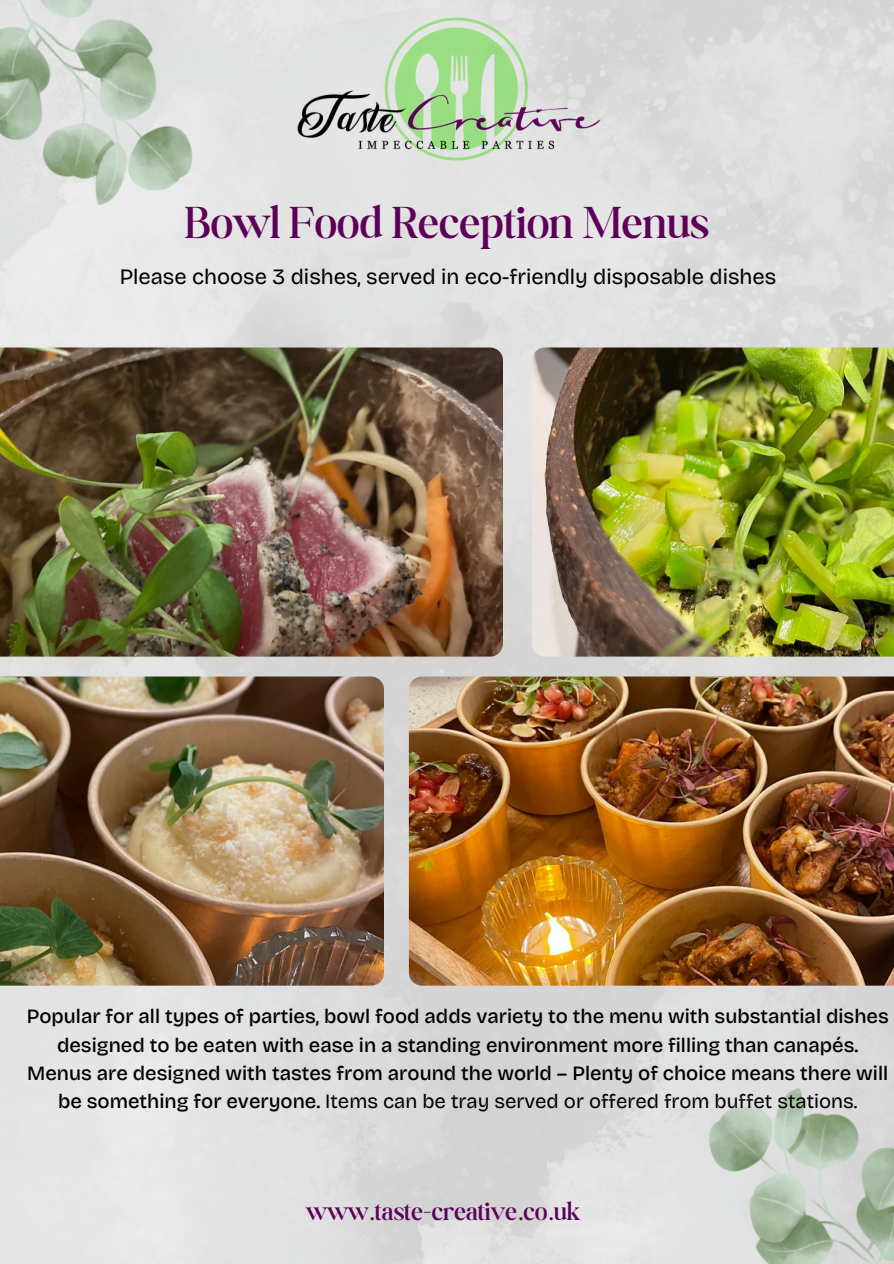
<style>
.page{position:relative;width:894px;height:1264px;background:#fff}
.page>*{position:absolute;margin:0;border:0;box-sizing:border-box;transform-origin:0 0}
.t1{font:300 48px "Boston Angel";color:#5d0058}
.t2{font:300 27px "Boston Angel";color:#5d0058}
.t3{font:21.9px "Bricolage Grotesque";color:#000}
.t4{font:500 20.25px/28.2px "Bricolage Grotesque";color:#000;text-align:center}
.s1{font-weight:400}
</style>
<div class="page">
<img style="left:0;top:251px;width:893px;height:1012px">
<img style="left:13px;top:0;width:880px;height:390px">
<img style="left:409px;top:676px;width:484px;height:309px">
<img style="left:0;top:347px;width:502px;height:309px">
<img style="left:0;top:676px;width:383px;height:309px">
<img style="left:531px;top:347px;width:362px;height:309px">
<img style="left:0;top:0;width:229px;height:251px">
<img style="left:672px;top:1040px;width:221px;height:223px">
<p class="t1" style="left:185px;top:194px;width:525px">Bowl Food Reception Menus</p>
<p class="t3" style="left:120px;top:263px;width:657px">Please choose 3 dishes, served in eco-friendly disposable dishes</p>
<p class="t4" style="left:27px;top:1002px;width:863px">Popular for all types of parties, bowl food adds variety to the menu with substantial dishes designed to be eaten with ease in a standing environment more filling than canapés.</p>
<p class="t4" style="left:27px;top:1058px;width:862px">Menus are designed with tastes from around the world – Plenty of choice means there will be something for everyone. <span class="s1">Items can be tray served or offered from buffet stations.</span></p>
<p class="t2" style="left:306px;top:1195px;width:275px">www.taste-creative.co.uk</p>
</div>
